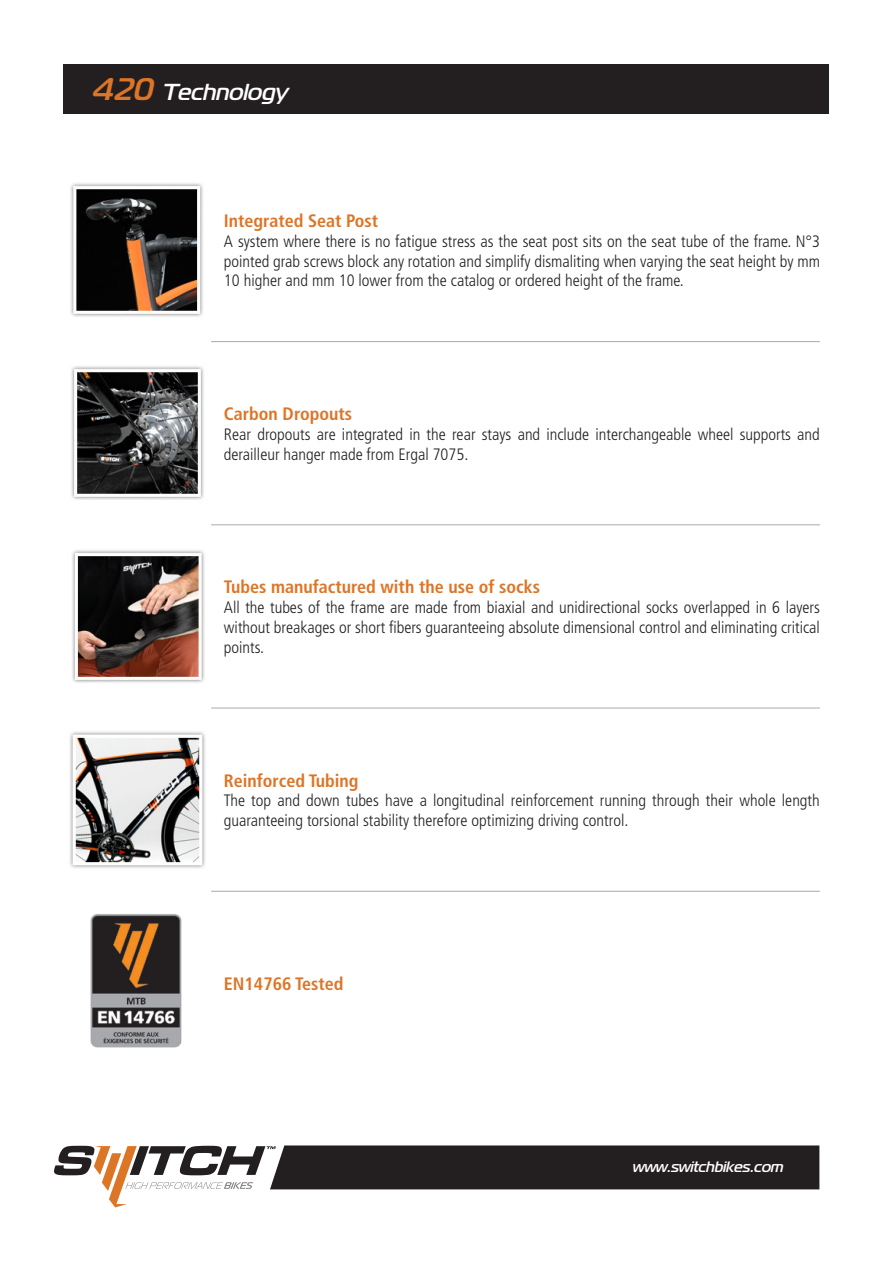
<style>
.page{position:relative;width:893px;height:1263px;background:#fff}
.page>*{position:absolute;margin:0;border:0;box-sizing:border-box;transform-origin:0 0}
.t1{font:italic 700 23.1px "Magistral C";color:#fff}
.Contenuto{font:700 condensed 18px "Frutiger LT Std";color:#dd7527}
.Contenuto-2{font:300 condensed 16.5px/19.8px "Frutiger LT Std";color:#231f20;text-align:justify}
.t2{font:italic 700 15px "Magistral C";color:#fff}
.s1{font-size:31.2px;color:#dd7527}
</style>
<div class="page">
<div style="left:64px;top:64px;width:765px;height:50px;background:#231f20"></div>
<svg style="left:54px;top:1145px;width:765px;height:62px"></svg>
<hr style="left:211px;top:524px;width:609px;height:1px;background:#a8a9ad">
<hr style="left:211px;top:708px;width:609px;height:1px;background:#a8a9ad">
<hr style="left:211px;top:341px;width:609px;height:1px;background:#a8a9ad">
<hr style="left:211px;top:891px;width:609px;height:1px;background:#a8a9ad">
<img style="left:70px;top:183px;width:133px;height:134px">
<img style="left:71px;top:366px;width:133px;height:134px">
<img style="left:72px;top:550px;width:133px;height:133px">
<img style="left:70px;top:731px;width:135px;height:137px">
<img style="left:90px;top:914px;width:92px;height:134px">
<p class="t1" style="left:91px;top:78px;width:197px"><span class="s1">420</span> Technology</p>
<p class="Contenuto" style="left:224px;top:210px;width:156px">Integrated Seat Post</p>
<p class="Contenuto-2" style="left:224px;top:231px;width:598px">A system where there is no fatigue stress as the seat post sits on the seat tube of the frame. N°3 pointed grab screws block any rotation and simplify dismaliting when varying the seat height by mm 10 higher and mm 10 lower from the catalog or ordered height of the frame.</p>
<p class="Contenuto" style="left:224px;top:403px;width:130px">Carbon Dropouts</p>
<p class="Contenuto-2" style="left:224px;top:425px;width:597px">Rear dropouts are integrated in the rear stays and include interchangeable wheel supports and derailleur hanger made from Ergal 7075.</p>
<p class="Contenuto" style="left:224px;top:576px;width:318px">Tubes manufactured with the use of socks</p>
<p class="Contenuto-2" style="left:224px;top:598px;width:597px">All the tubes of the frame are made from biaxial and unidirectional socks overlapped in 6 layers without breakages or short fibers guaranteeing absolute dimensional control and eliminating critical points.</p>
<p class="Contenuto" style="left:224px;top:770px;width:136px">Reinforced Tubing</p>
<p class="Contenuto-2" style="left:224px;top:791px;width:597px">The top and down tubes have a longitudinal reinforcement running through their whole length guaranteeing torsional stability therefore optimizing driving control.</p>
<p class="Contenuto" style="left:224px;top:973px;width:121px">EN14766 Tested</p>
<p class="t2" style="left:632px;top:1158px;width:156px">www.switchbikes.com</p>
</div>
